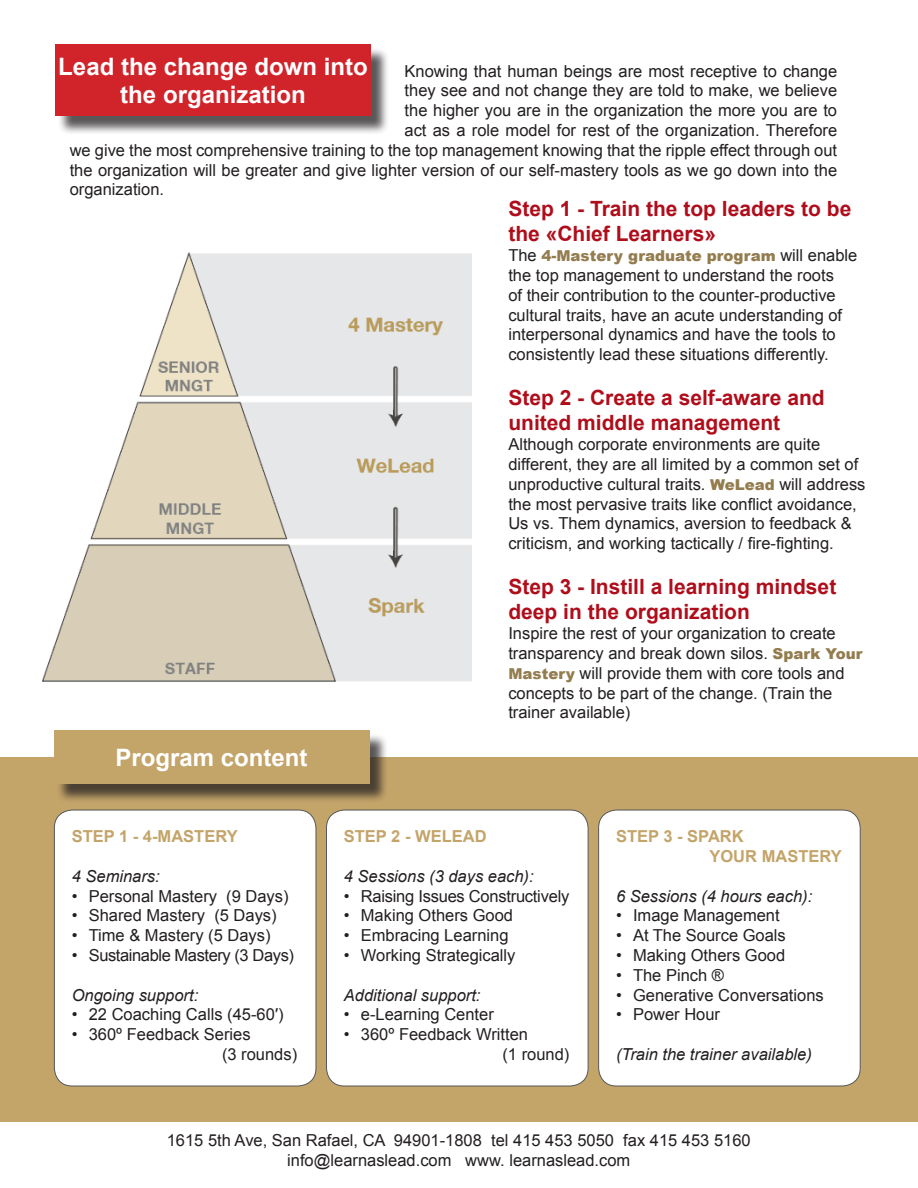
<style>
.page{position:relative;width:918px;height:1188px;background:#fff}
.page>*{position:absolute;margin:0;border:0;box-sizing:border-box;transform-origin:0 0}
.Style_de_paragraphe{font:700 24px/28.8px "Arial";color:#fff;text-align:center}
.Style_de_paragraphe-2{font:700 21px/25.2px "Arial";color:#b00d1b}
.t1{font:16.5px/19.8px "Arial";color:#231f20}
.t2{font:italic 16.5px "Arial";color:#231f20}
.t3{font:700 16.5px "Arial";color:#c3a469}
.t4{font:16.5px "Arial";letter-spacing:-.025em;color:#231f20}
.t5{font:900 15px "Arial";color:#937c4e}
.s1{font-weight:400;font-size:16.5px;color:#231f20}
.s2{font-weight:900;font-size:15px;color:#937c4e}
</style>
<div class="page">
<div style="left:0;top:757px;width:918px;height:365px;background:#c3a469"></div>
<div style="left:56px;top:733px;width:332px;height:70px;background:#231f20;opacity:.75"></div>
<div style="left:54px;top:730px;width:315px;height:54px;background:#c3a469"></div>
<div style="left:58px;top:47px;width:331px;height:88px;background:#231f20;opacity:.75"></div>
<div style="left:55px;top:45px;width:316px;height:71px;background:#d1232a"></div>
<div style="left:54px;top:810px;width:262px;height:276px;background:#fff;border-radius:18px"></div>
<div style="left:54px;top:810px;width:262px;height:276px;border:1px solid #57585a;border-radius:18px"></div>
<div style="left:327px;top:810px;width:261px;height:276px;background:#fff;border-radius:18px"></div>
<div style="left:326px;top:810px;width:262px;height:276px;border:1px solid #57585a;border-radius:18px"></div>
<div style="left:599px;top:810px;width:261px;height:276px;background:#fff;border-radius:18px"></div>
<div style="left:598px;top:810px;width:263px;height:276px;border:1px solid #57585a;border-radius:18px"></div>
<img style="left:43px;top:252px;width:429px;height:430px">
<p class="Style_de_paragraphe" style="left:58px;top:53px;width:311px">Lead the change down into the organization</p>
<p class="t1" style="left:405px;top:61px;width:434px">Knowing that human beings are most receptive to change</p>
<p class="t1" style="left:405px;top:81px;width:434px">they see and not change they are told to make, we believe</p>
<p class="t1" style="left:405px;top:101px;width:434px">the higher you are in the organization the more you are to</p>
<p class="t1" style="left:405px;top:121px;width:434px">act as a role model for rest of the organization. Therefore</p>
<p class="t1" style="left:70px;top:140px;width:769px">we give the most comprehensive training to the top management knowing that the ripple effect through out</p>
<p class="t1" style="left:70px;top:160px;width:769px">the organization will be greater and give lighter version of our self-mastery tools as we go down into the</p>
<p class="t1" style="left:70px;top:180px;width:96px">organization.</p>
<p class="Style_de_paragraphe" style="left:116px;top:744px;width:194px">Program content</p>
<p class="t3" style="left:72px;top:825px;width:167px">STEP 1 - 4-MASTERY</p>
<p class="t2" style="left:72px;top:865px;width:90px">4 Seminars:</p>
<p class="t1" style="left:72px;top:886px;width:218px">• Personal Mastery (9 Days)</p>
<p class="t1" style="left:72px;top:906px;width:206px">• Shared Mastery (5 Days)</p>
<p class="t1" style="left:72px;top:926px;width:200px">• Time &amp; Mastery (5 Days)</p>
<p class="t4" style="left:72px;top:944px;width:224px">• Sustainable Mastery (3 Days)</p>
<p class="t2" style="left:72px;top:984px;width:128px">Ongoing support:</p>
<p class="t1" style="left:72px;top:1005px;width:213px">• 22 Coaching Calls (45-60′)</p>
<p class="t1" style="left:72px;top:1025px;width:180px">• 360º Feedback Series</p>
<p class="t1" style="left:222px;top:1045px;width:77px">(3 rounds)</p>
<p class="Style_de_paragraphe-2" style="left:508px;top:197px;width:345px">Step 1 - Train the top leaders to be the «Chief Learners»</p>
<p class="t5" style="left:508px;top:245px;width:351px"><span class="s1">The</span> 4-Mastery graduate program <span class="s1">will enable</span></p>
<p class="t1" style="left:508px;top:265px;width:335px">the top management to understand the roots of their contribution to the counter-productive cultural traits, have an acute understanding of interpersonal dynamics and have the tools to consistently lead these situations differently.</p>
<p class="Style_de_paragraphe-2" style="left:508px;top:386px;width:318px">Step 2 - Create a self-aware and united middle management</p>
<p class="t1" style="left:508px;top:435px;width:359px">Although corporate environments are quite different, they are all limited by a common set of unproductive cultural traits. <span class="s2">WeLead</span> will address the most pervasive traits like conflict avoidance, Us vs. Them dynamics, aversion to feedback &amp; criticism, and working tactically / fire-fighting.</p>
<p class="Style_de_paragraphe-2" style="left:508px;top:575px;width:329px">Step 3 - Instill a learning mindset deep in the organization</p>
<p class="t1" style="left:508px;top:624px;width:356px">Inspire the rest of your organization to create transparency and break down silos. <span class="s2">Spark Your Mastery</span> will provide them with core tools and concepts to be part of the change. (Train the trainer available)</p>
<p class="t3" style="left:344px;top:825px;width:144px">STEP 2 - WELEAD</p>
<p class="t2" style="left:344px;top:865px;width:191px">4 Sessions (3 days each):</p>
<p class="t1" style="left:344px;top:886px;width:227px">• Raising Issues Constructively</p>
<p class="t1" style="left:344px;top:906px;width:171px">• Making Others Good</p>
<p class="t1" style="left:344px;top:926px;width:166px">• Embracing Learning</p>
<p class="t1" style="left:344px;top:946px;width:173px">• Working Strategically</p>
<p class="t2" style="left:344px;top:984px;width:138px">Additional support:</p>
<p class="t1" style="left:344px;top:1005px;width:151px">• e-Learning Center</p>
<p class="t1" style="left:344px;top:1025px;width:186px">• 360º Feedback Written</p>
<p class="t1" style="left:502px;top:1045px;width:68px">(1 round)</p>
<p class="t3" style="left:616px;top:825px;width:129px">STEP 3 - SPARK</p>
<p class="t3" style="left:709px;top:845px;width:134px">YOUR MASTERY</p>
<p class="t2" style="left:616px;top:885px;width:198px">6 Sessions (4 hours each):</p>
<p class="t1" style="left:616px;top:906px;width:165px">• Image Management</p>
<p class="t1" style="left:616px;top:926px;width:171px">• At The Source Goals</p>
<p class="t1" style="left:616px;top:946px;width:171px">• Making Others Good</p>
<p class="t1" style="left:616px;top:965px;width:110px">• The Pinch ®</p>
<p class="t1" style="left:616px;top:985px;width:209px">• Generative Conversations</p>
<p class="t1" style="left:616px;top:1005px;width:106px">• Power Hour</p>
<p class="t2" style="left:616px;top:1044px;width:197px">(Train the trainer available)</p>
<p class="t1" style="left:167px;top:1130px;width:586px">1615 5th Ave, San Rafael, CA 94901-1808 tel 415 453 5050 fax 415 453 5160</p>
<p class="t1" style="left:287px;top:1150px;width:345px">info@learnaslead.com www. learnaslead.com</p>
</div>
